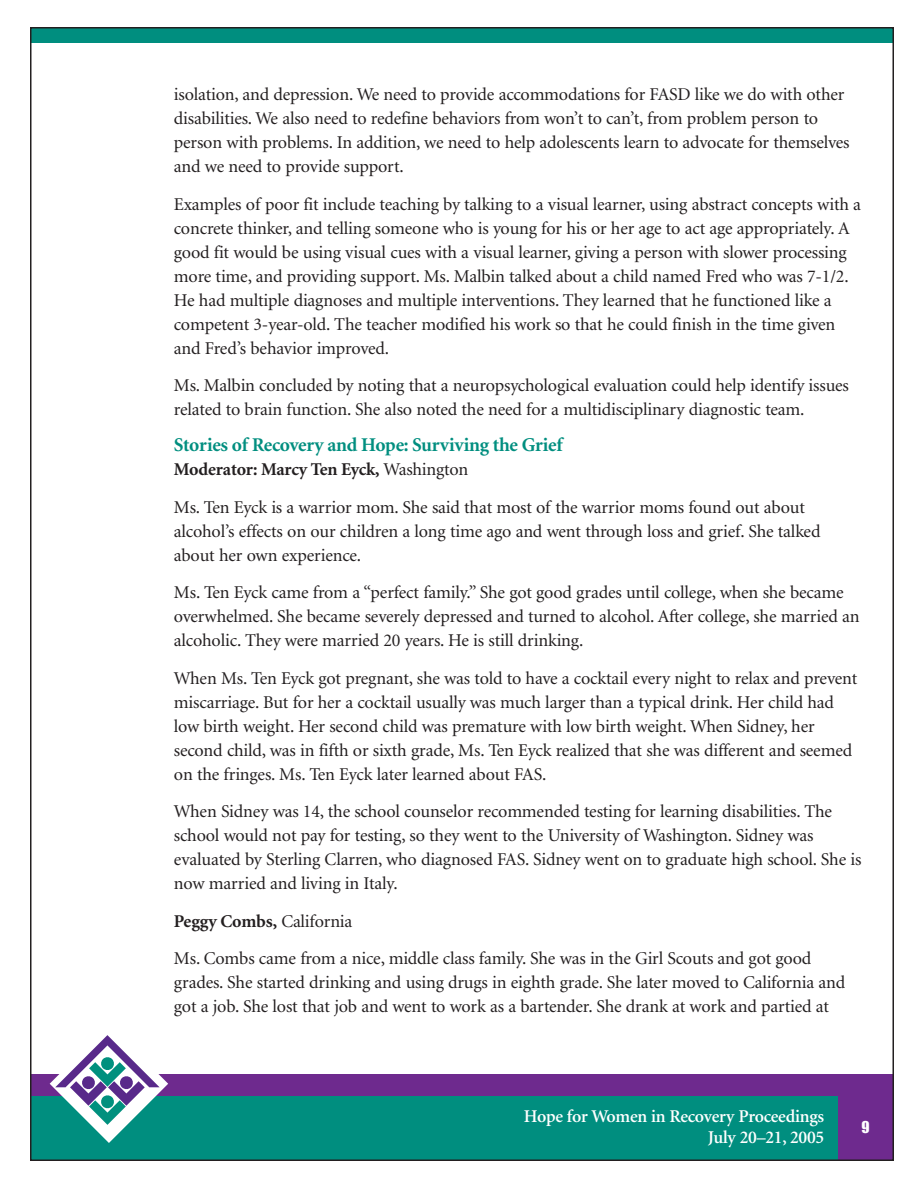
<style>
.page{position:relative;width:918px;height:1188px;background:#fff}
.page>*{position:absolute;margin:0;border:0;box-sizing:border-box;transform-origin:0 0}
.t1{font:700 19.5px "Minion";letter-spacing:-.015em;color:#008e7f}
.t2{font:18px/24px "Minion";letter-spacing:-.01em;color:#231f20}
.t3{font:600 18px "Minion";letter-spacing:-.015em;color:#fff}
.t4{font:15px "Impact";color:#fff}
.s1{font-weight:700}
</style>
<div class="page">
<div style="left:31px;top:1091px;width:862px;height:69px;background:#008e7f"></div>
<div style="left:31px;top:1074px;width:862px;height:21px;background:#6e2a8e"></div>
<div style="left:31px;top:28px;width:862px;height:15px;background:#008e7f"></div>
<svg style="left:50px;top:1035px;width:118px;height:108px"></svg>
<div style="left:838px;top:1094px;width:55px;height:67px;background:#6e2a8e"></div>
<p class="t2" style="left:174px;top:84px;width:677px">isolation, and depression. We need to provide accommodations for FASD like we do with other disabilities. We also need to redefine behaviors from won’t to can’t, from problem person to person with problems. In addition, we need to help adolescents learn to advocate for themselves and we need to provide support.</p>
<p class="t2" style="left:174px;top:193px;width:689px">Examples of poor fit include teaching by talking to a visual learner, using abstract concepts with a concrete thinker, and telling someone who is young for his or her age to act age appropriately. A good fit would be using visual cues with a visual learner, giving a person with slower processing more time, and providing support. Ms. Malbin talked about a child named Fred who was 7-1/2.<br>He had multiple diagnoses and multiple interventions. They learned that he functioned like a competent 3-year-old. The teacher modified his work so that he could finish in the time given and Fred’s behavior improved.</p>
<p class="t2" style="left:174px;top:375px;width:677px">Ms. Malbin concluded by noting that a neuropsychological evaluation could help identify issues related to brain function. She also noted the need for a multidisciplinary diagnostic team.</p>
<p class="t1" style="left:174px;top:437px;width:390px">Stories of Recovery and Hope: Surviving the Grief</p>
<p class="t2" style="left:174px;top:452px;width:633px;line-height:37.5px"><span class="s1">Moderator: Marcy Ten Eyck,</span> Washington<br>Ms. Ten Eyck is a warrior mom. She said that most of the warrior moms found out about</p>
<p class="t2" style="left:174px;top:520px;width:648px">alcohol’s effects on our children a long time ago and went through loss and grief. She talked about her own experience.</p>
<p class="t2" style="left:174px;top:582px;width:687px">Ms. Ten Eyck came from a “perfect family.” She got good grades until college, when she became overwhelmed. She became severely depressed and turned to alcohol. After college, she married an alcoholic. They were married 20 years. He is still drinking.</p>
<p class="t2" style="left:174px;top:667px;width:685px">When Ms. Ten Eyck got pregnant, she was told to have a cocktail every night to relax and prevent miscarriage. But for her a cocktail usually was much larger than a typical drink. Her child had low birth weight. Her second child was premature with low birth weight. When Sidney, her second child, was in fifth or sixth grade, Ms. Ten Eyck realized that she was different and seemed on the fringes. Ms. Ten Eyck later learned about FAS.</p>
<p class="t2" style="left:174px;top:801px;width:689px">When Sidney was 14, the school counselor recommended testing for learning disabilities. The school would not pay for testing, so they went to the University of Washington. Sidney was evaluated by Sterling Clarren, who diagnosed FAS. Sidney went on to graduate high school. She is now married and living in Italy.</p>
<p class="t2" style="left:174px;top:904px;width:639px;line-height:37.5px"><span class="s1">Peggy Combs,</span> California<br>Ms. Combs came from a nice, middle class family. She was in the Girl Scouts and got good</p>
<p class="t2" style="left:174px;top:972px;width:673px">grades. She started drinking and using drugs in eighth grade. She later moved to California and got a job. She lost that job and went to work as a bartender. She drank at work and partied at</p>
<p class="t3" style="left:524px;top:1109px;width:302px">Hope for Women in Recovery Proceedings</p>
<p class="t3" style="left:708px;top:1130px;width:118px">July 20–21, 2005</p>
<p class="t4" style="left:862px;top:1118px;width:10px">9</p>
</div>
